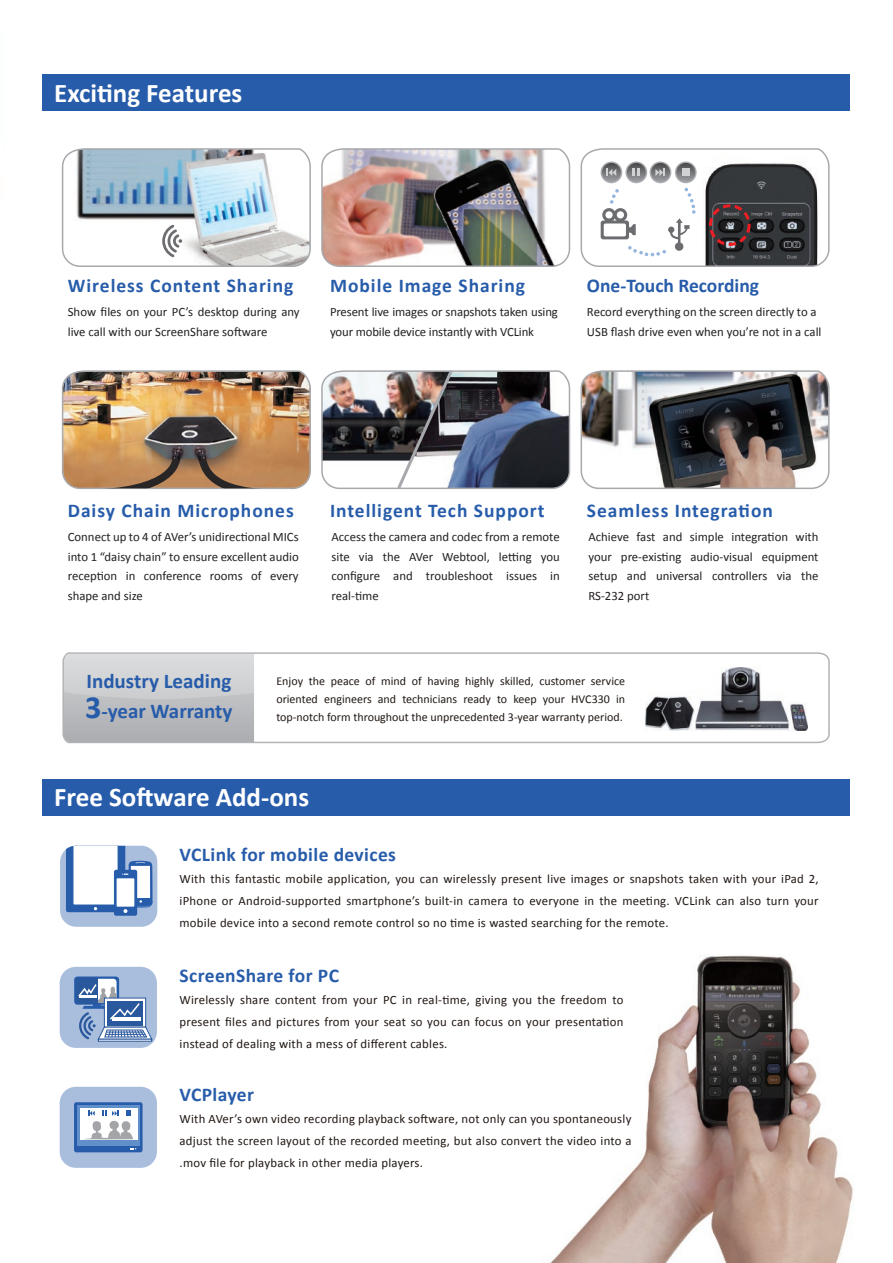
<style>
.page{position:relative;width:893px;height:1263px;background:#fff}
.page>*{position:absolute;margin:0;border:0;box-sizing:border-box;transform-origin:0 0}
.t1{font:700 27px "Calibri";color:#fff}
.t2{font:700 21px/29.1px "Calibri";color:#275caa}
.t3{font:700 19.5px "Calibri";letter-spacing:.05em;color:#275caa}
.t4{font:700 19.5px "Calibri";letter-spacing:.02em;color:#275caa}
.t5{font:700 19.5px "Calibri";color:#275caa}
.t6{font:12.75px/21.8px "Calibri";letter-spacing:.02em;color:#211814;text-align:justify}
.t7{font:12.75px/19.5px "Calibri";color:#231f20;text-align:justify}
.t8{font:12px/18px "Calibri";color:#211814;text-align:justify}
.s1{font-size:32.4px}
</style>
<div class="page">
<img style="left:550px;top:955px;width:303px;height:308px">
<div style="left:43px;top:75px;width:807px;height:36px;background:#275caa"></div>
<div style="left:43px;top:779px;width:807px;height:36px;background:#275caa"></div>
<div style="left:60px;top:846px;width:97px;height:81px;background:#a9bedd;border-radius:16px"></div>
<div style="left:114px;top:870px;width:23px;height:46px;background:#275caa;border-radius:2px"></div>
<svg style="left:66px;top:846px;width:87px;height:67px"></svg>
<div style="left:115px;top:877px;width:21px;height:31px;background:#fff;border:2px solid #275caa"></div>
<div style="left:60px;top:1087px;width:97px;height:81px;background:#a9bedd;border-radius:16px"></div>
<div style="left:74px;top:1102px;width:69px;height:50px;background:#275caa;border-radius:2px"></div>
<div style="left:77px;top:1105px;width:63px;height:41px;background:#618fca"></div>
<div style="left:80px;top:1108px;width:57px;height:31px;background:#fff"></div>
<svg style="left:85px;top:1111px;width:48px;height:28px"></svg>
<div style="left:60px;top:967px;width:97px;height:81px;background:#a9bedd;border-radius:16px"></div>
<svg style="left:74px;top:976px;width:45px;height:28px"></svg>
<div style="left:77px;top:979px;width:40px;height:23px;background:#fff;border-radius:3px"></div>
<div style="left:76px;top:978px;width:22px;height:25px;background:#2a589c"></div>
<hr style="left:98px;top:1039px;width:54px;height:2px;background:#fff">
<svg style="left:77px;top:982px;width:75px;height:58px"></svg>
<svg style="left:62px;top:652px;width:768px;height:92px"></svg>
<img style="left:645px;top:668px;width:162px;height:62px">
<svg style="left:63px;top:653px;width:196px;height:89px;background:#c5c6c8"></svg>
<img style="left:580px;top:370px;width:250px;height:119px">
<img style="left:321px;top:370px;width:250px;height:119px">
<img style="left:61px;top:370px;width:250px;height:119px">
<img style="left:321px;top:148px;width:250px;height:119px">
<svg style="left:580px;top:148px;width:250px;height:119px"></svg>
<svg style="left:61px;top:148px;width:250px;height:119px"></svg>
<p class="t1" style="left:54px;top:76px;width:190px">Exciting Features</p>
<p class="t3" style="left:68px;top:273px;width:227px">Wireless Content Sharing</p>
<p class="t7" style="left:68px;top:302px;width:233px">Show files on your PC’s desktop during any live call with our ScreenShare software</p>
<p class="t3" style="left:330px;top:273px;width:197px">Mobile Image Sharing</p>
<p class="t7" style="left:330px;top:302px;width:229px">Present live images or snapshots taken using your mobile device instantly with VCLink</p>
<p class="t5" style="left:587px;top:273px;width:174px">One-Touch Recording</p>
<p class="t7" style="left:587px;top:302px;width:236px">Record everything on the screen directly to a<br>USB flash drive even when you’re not in a call</p>
<p class="t3" style="left:68px;top:498px;width:228px">Daisy Chain Microphones</p>
<p class="t7" style="left:68px;top:527px;width:232px">Connect up to 4 of AVer’s unidirectional MICs into 1 “daisy chain” to ensure excellent audio reception in conference rooms of every shape and size</p>
<p class="t3" style="left:330px;top:498px;width:216px">Intelligent Tech Support</p>
<p class="t7" style="left:332px;top:527px;width:230px">Access the camera and codec from a remote site via the AVer Webtool, letting you configure and troubleshoot issues in real-time</p>
<p class="t3" style="left:587px;top:498px;width:187px">Seamless Integration</p>
<p class="t7" style="left:588px;top:527px;width:232px">Achieve fast and simple integration with your pre-existing audio-visual equipment setup and universal controllers via the RS-232 port</p>
<p class="t2" style="left:85px;top:666px;width:149px">Industry Leading<br><span class="s1">3</span>-year Warranty</p>
<p class="t8" style="left:276px;top:671px;width:350px">Enjoy the peace of mind of having highly skilled, customer service oriented engineers and technicians ready to keep your HVC330 in top-notch form throughout the unprecedented 3-year warranty period.</p>
<p class="t1" style="left:54px;top:780px;width:256px">Free Software Add-ons</p>
<p class="t4" style="left:180px;top:843px;width:218px">VCLink for mobile devices</p>
<p class="t6" style="left:180px;top:867px;width:641px">With this fantastic mobile application, you can wirelessly present live images or snapshots taken with your iPad 2, iPhone or Android-supported smartphone’s built-in camera to everyone in the meeting. VCLink can also turn your mobile device into a second remote control so no time is wasted searching for the remote.</p>
<p class="t4" style="left:180px;top:964px;width:161px">ScreenShare for PC</p>
<p class="t6" style="left:180px;top:988px;width:445px">Wirelessly share content from your PC in real-time, giving you the freedom to present files and pictures from your seat so you can focus on your presentation instead of dealing with a mess of different cables.</p>
<p class="t4" style="left:180px;top:1083px;width:76px">VCPlayer</p>
<p class="t6" style="left:180px;top:1107px;width:453px">With AVer’s own video recording playback software, not only can you spontaneously adjust the screen layout of the recorded meeting, but also convert the video into a .mov file for playback in other media players.</p>
</div>
